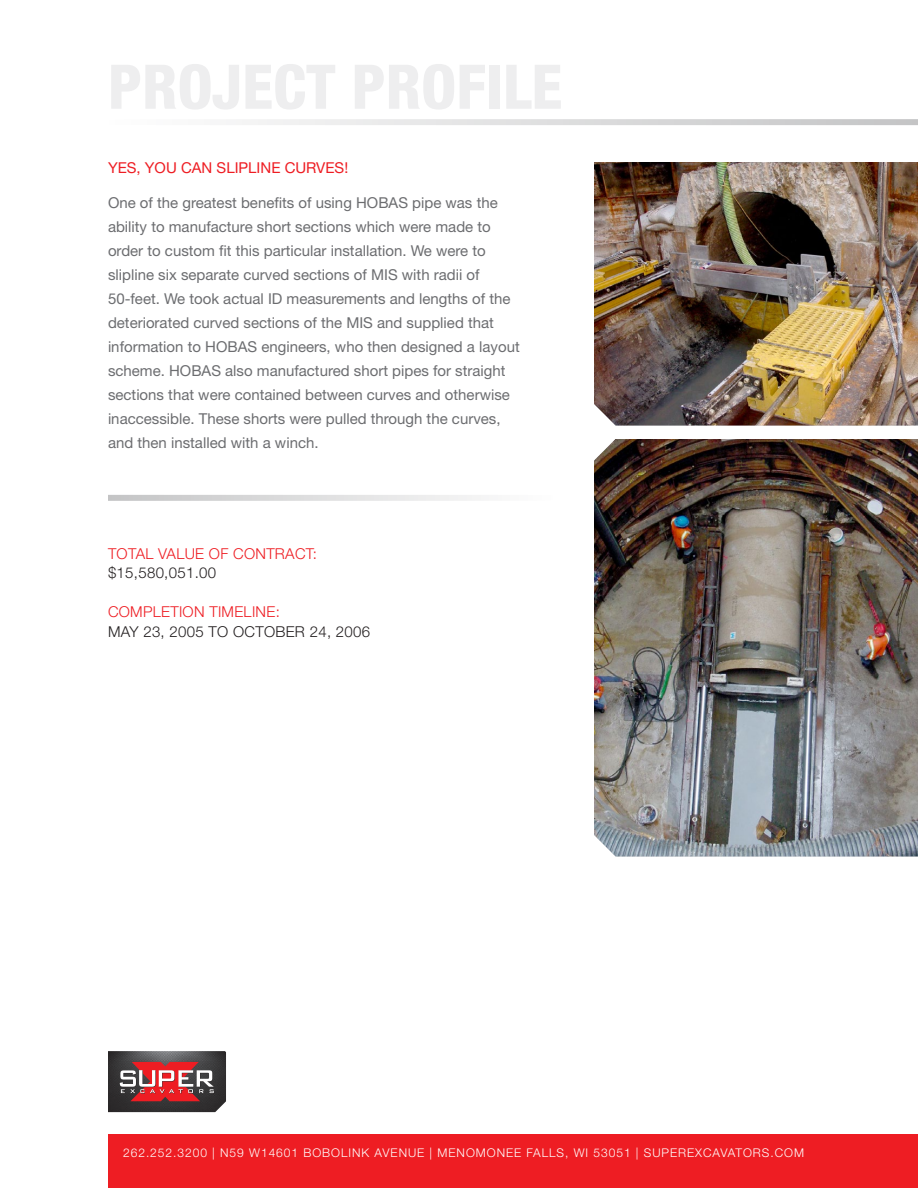
<style>
.page{position:relative;width:918px;height:1188px;background:#fff}
.page>*{position:absolute;margin:0;border:0;box-sizing:border-box;transform-origin:0 0}
.t1{font:15px/24px "Helvetica Neue LT Std";color:#6c6d70}
.t2{font:300 15px/19.5px "Helvetica Neue LT Std";letter-spacing:.02em;color:#231f20}
.t3{font:300 15px/19.5px "Helvetica Neue LT Std";letter-spacing:.02em;color:#ee1d23}
.t4{font:15px "Helvetica Neue LT Std";color:#ee1d23}
.t5{font:300 12px "Helvetica Neue LT Std";letter-spacing:.08em;color:#fff}
.s1{color:#231f20}
.s2{color:#ee1d23}
</style>
<div class="page">
<img style="left:594px;top:162px;width:324px;height:264px">
<img style="left:594px;top:439px;width:324px;height:417px">
<svg style="left:242px;top:119px;width:676px;height:6px;background:#dcdddd"></svg>
<img style="left:108px;top:1051px;width:118px;height:61px">
<svg style="left:120px;top:1062px;width:94px;height:39px;background:#ac585a"></svg>
<div style="left:108px;top:1134px;width:810px;height:54px;background:#ee1d23"></div>
<svg style="left:108px;top:495px;width:373px;height:6px;background:#dcdddd"></svg>
<p class="t4" style="left:108px;top:158px;width:242px">YES, YOU CAN SLIPLINE CURVES!</p>
<p class="t1" style="left:108px;top:190px;width:413px">One of the greatest benefits of using HOBAS pipe was the ability to manufacture short sections which were made to order to custom fit this particular installation. We were to slipline six separate curved sections of MIS with radii of 50-feet. We took actual ID measurements and lengths of the deteriorated curved sections of the MIS and supplied that information to HOBAS engineers, who then designed a layout scheme. HOBAS also manufactured short pipes for straight sections that were contained between curves and otherwise inaccessible. These shorts were pulled through the curves, and then installed with a winch.</p>
<p class="t3" style="left:108px;top:543px;width:211px">TOTAL VALUE OF CONTRACT: <span class="s1">$15,580,051.00</span></p>
<p class="t2" style="left:108px;top:602px;width:264px"><span class="s2">COMPLETION TIMELINE:<br></span>MAY 23, 2005 TO OCTOBER 24, 2006</p>
<p class="t5" style="left:123px;top:1146px;width:682px">262.252.3200 | N59 W14601 BOBOLINK AVENUE | MENOMONEE FALLS, WI 53051 | SUPEREXCAVATORS.COM</p>
</div>
